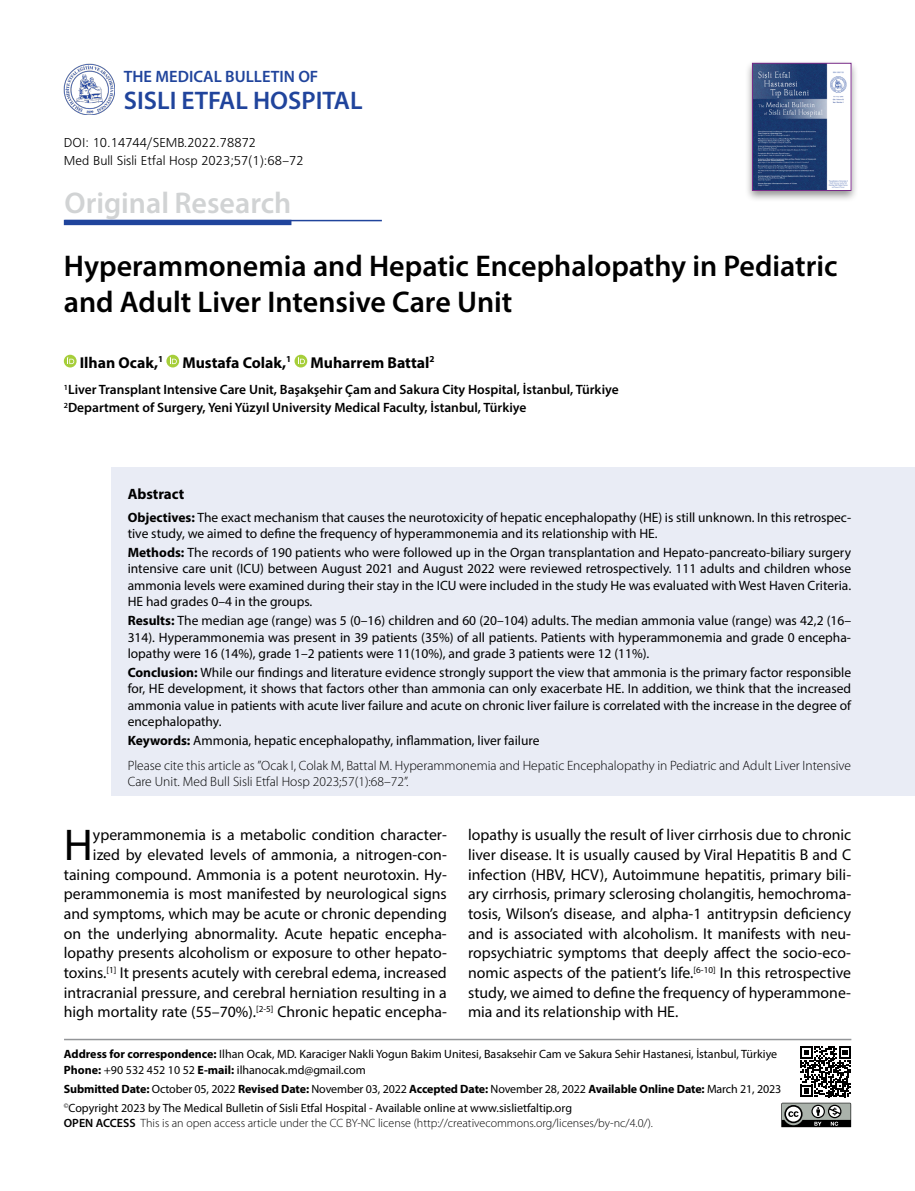
<style>
.page{position:relative;width:915px;height:1191px;background:#fff}
.page>*{position:absolute;margin:0;border:0;box-sizing:border-box;transform-origin:0 0}
.t1{font:44.7px "Myriad Pro";color:#000}
.t2{font:600 30px/36px "Myriad Pro";color:#000}
.t3{font:600 30px "Myriad Pro";color:#d1d3d4}
.t4{font:600 25.5px "Myriad Pro";color:#20449c}
.t5{font:600 16.5px "Myriad Pro";color:#20449c}
.t6{font:15.75px/19.6px "Myriad Pro";color:#000;text-align:right}
.t7{font:700 15.75px "Myriad Pro";color:#000}
.t8{font:700 15px "Myriad Pro";color:#000}
.t9{font:13.5px/16.5px "Myriad Pro";color:#000;text-align:justify}
.t10{font:300 13.5px/25px "Myriad Pro";color:#000}
.t11{font:600 13.5px/18px "Myriad Pro";color:#000}
.t12{font:13.5px/18px "Frugal Normal Tr";color:#000}
.t13{font:12px/16.5px "Myriad Pro";color:#000}
.t14{font:300 12px "Myriad Pro";color:#000}
.s1{font-weight:700}
.s2{font-weight:400}
.s3{font-weight:600}
</style>
<div class="page">
<div style="left:112px;top:467px;width:802px;height:328px;background:#e9ecf5"></div>
<svg style="left:64px;top:355px;width:13px;height:12px"></svg>
<svg style="left:67px;top:357px;width:7px;height:7px"></svg>
<svg style="left:166px;top:355px;width:13px;height:12px"></svg>
<svg style="left:170px;top:357px;width:7px;height:7px"></svg>
<div style="left:294px;top:355px;width:13px;height:12px;background:#a6ce3a;border-radius:50%"></div>
<svg style="left:298px;top:357px;width:7px;height:7px"></svg>
<hr style="left:64px;top:1038px;width:787px;height:2px;background:#939598">
<img style="left:64px;top:64px;width:51px;height:51px">
<div style="left:744px;top:59px;width:114px;height:143px;background:#000;opacity:.43"></div>
<img style="left:754px;top:65px;width:94px;height:124px">
<div style="left:752px;top:63px;width:98px;height:128px;border:1px solid #792b88"></div>
<svg style="left:781px;top:1046px;width:71px;height:82px"></svg>
<hr style="left:65px;top:220px;width:317px;height:1px;background:#20449c">
<div style="left:64px;top:220px;width:227px;height:5px;background:#20449c"></div>
<p class="t5" style="left:124px;top:66px;width:196px">THE MEDICAL BULLETIN OF</p>
<h3 class="t4" style="left:124px;top:84px;width:240px">SISLI ETFAL HOSPITAL</h3>
<p class="t12" style="left:64px;top:133px;width:241px">DOI: 10.14744/SEMB.2022.78872<br>Med Bull Sisli Etfal Hosp 2023;57(1):68–72</p>
<h2 class="t3" style="left:65px;top:184px;width:228px">Original Research</h2>
<h2 class="t2" style="left:64px;top:247px;width:775px">Hyperammonemia and Hepatic Encephalopathy in Pediatric and Adult Liver Intensive Care Unit</h2>
<p class="t7" style="left:80px;top:352px;width:356px">Ilhan Ocak,<sup>1</sup> Mustafa Colak,<sup>1</sup> Muharrem Battal<sup>2</sup></p>
<p class="t11" style="left:64px;top:380px;width:556px"><sup>1</sup>Liver Transplant Intensive Care Unit, Başakşehir Çam and Sakura City Hospital, İstanbul, Türkiye<br><sup>2</sup>Department of Surgery, Yeni Yüzyıl University Medical Faculty, İstanbul, Türkiye</p>
<p class="t8" style="left:128px;top:484px;width:58px">Abstract</p>
<p class="t9" style="left:128px;top:509px;width:724px"><span class="s1">Objectives:</span> The exact mechanism that causes the neurotoxicity of hepatic encephalopathy (HE) is still unknown. In this retrospec&shy;tive study, we aimed to define the frequency of hyperammonemia and its relationship with HE.</p>
<p class="t9" style="left:128px;top:544px;width:724px"><span class="s1">Methods:</span> The records of 190 patients who were followed up in the Organ transplantation and Hepato-pancreato-biliary surgery intensive care unit (ICU) between August 2021 and August 2022 were reviewed retrospectively. 111 adults and children whose ammonia levels were examined during their stay in the ICU were included in the study He was evaluated with West Haven Criteria.<br>HE had grades 0–4 in the groups.</p>
<p class="t9" style="left:128px;top:612px;width:724px"><span class="s1">Results:</span> The median age (range) was 5 (0–16) children and 60 (20–104) adults. The median ammonia value (range) was 42,2 (16– 314). Hyperammonemia was present in 39 patients (35%) of all patients. Patients with hyperammonemia and grade 0 encepha&shy;lopathy were 16 (14%), grade 1–2 patients were 11(10%), and grade 3 patients were 12 (11%).</p>
<p class="t9" style="left:128px;top:663px;width:724px"><span class="s1">Conclusion:</span> While our findings and literature evidence strongly support the view that ammonia is the primary factor responsible for, HE development, it shows that factors other than ammonia can only exacerbate HE. In addition, we think that the increased ammonia value in patients with acute liver failure and acute on chronic liver failure is correlated with the increase in the degree of encephalopathy.</p>
<p class="t10" style="left:128px;top:728px;width:724px"><span class="s1">Keywords:</span> <span class="s2">Ammonia, hepatic encephalopathy, inflammation, liver failure<br></span>Please cite this article as ”Ocak I, Colak M, Battal M. Hyperammonemia and Hepatic Encephalopathy in Pediatric and Adult Liver Intensive</p>
<p class="t10" style="left:128px;top:769px;width:282px">Care Unit. Med Bull Sisli Etfal Hosp 2023;57(1):68–72”.</p>
<p class="t6" style="left:64px;top:825px;width:384px">yperammonemia is a metabolic condition character&shy;ized by elevated levels of ammonia, a nitrogen-con&shy;taining compound. Ammonia is a potent neurotoxin. Hy&shy;perammonemia is most manifested by neurological signs and symptoms, which may be acute or chronic depending on the underlying abnormality. Acute hepatic encepha&shy;lopathy presents alcoholism or exposure to other hepato&shy;toxins.<sup>[1]</sup> It presents acutely with cerebral edema, increased intracranial pressure, and cerebral herniation resulting in a high mortality rate (55–70%).<sup>[2-5]</sup> Chronic hepatic encepha-</p>
<p class="t6" style="left:468px;top:825px;width:384px;text-align:justify">lopathy is usually the result of liver cirrhosis due to chronic liver disease. It is usually caused by Viral Hepatitis B and C infection (HBV, HCV), Autoimmune hepatitis, primary bili&shy;ary cirrhosis, primary sclerosing cholangitis, hemochroma&shy;tosis, Wilson’s disease, and alpha-1 antitrypsin deficiency and is associated with alcoholism. It manifests with neu&shy;ropsychiatric symptoms that deeply affect the socio-eco&shy;nomic aspects of the patient’s life.<sup>[6-10]</sup> In this retrospective study, we aimed to define the frequency of hyperammone&shy;mia and its relationship with HE.</p>
<h1 class="t1" style="left:64px;top:817px;width:31px">H</h1>
<p class="t13" style="left:64px;top:1045px;width:714px"><span class="s1">Address for correspondence:</span> Ilhan Ocak, MD. Karaciger Nakli Yogun Bakim Unitesi, Basaksehir Cam ve Sakura Sehir Hastanesi, İstanbul, Türkiye<br><span class="s1">Phone:</span> +90 532 452 10 52 <span class="s1">E-mail:</span> ilhanocak.md@gmail.com</p>
<p class="t13" style="left:64px;top:1079px;width:718px;line-height:18.6px"><span class="s1">Submitted Date:</span> October 05, 2022 <span class="s1">Revised Date:</span> November 03, 2022 <span class="s1">Accepted Date:</span> November 28, 2022 <span class="s1">Available Online Date:</span> March 21, 2023 <sup>©</sup>Copyright 2023 by The Medical Bulletin of Sisli Etfal Hospital - Available online at www.sislietfaltip.org</p>
<p class="t14" style="left:64px;top:1116px;width:590px"><span class="s3">OPEN ACCESS</span> This is an open access article under the CC BY-NC license (http://creativecommons.org/licenses/by-nc/4.0/).</p>
</div>
